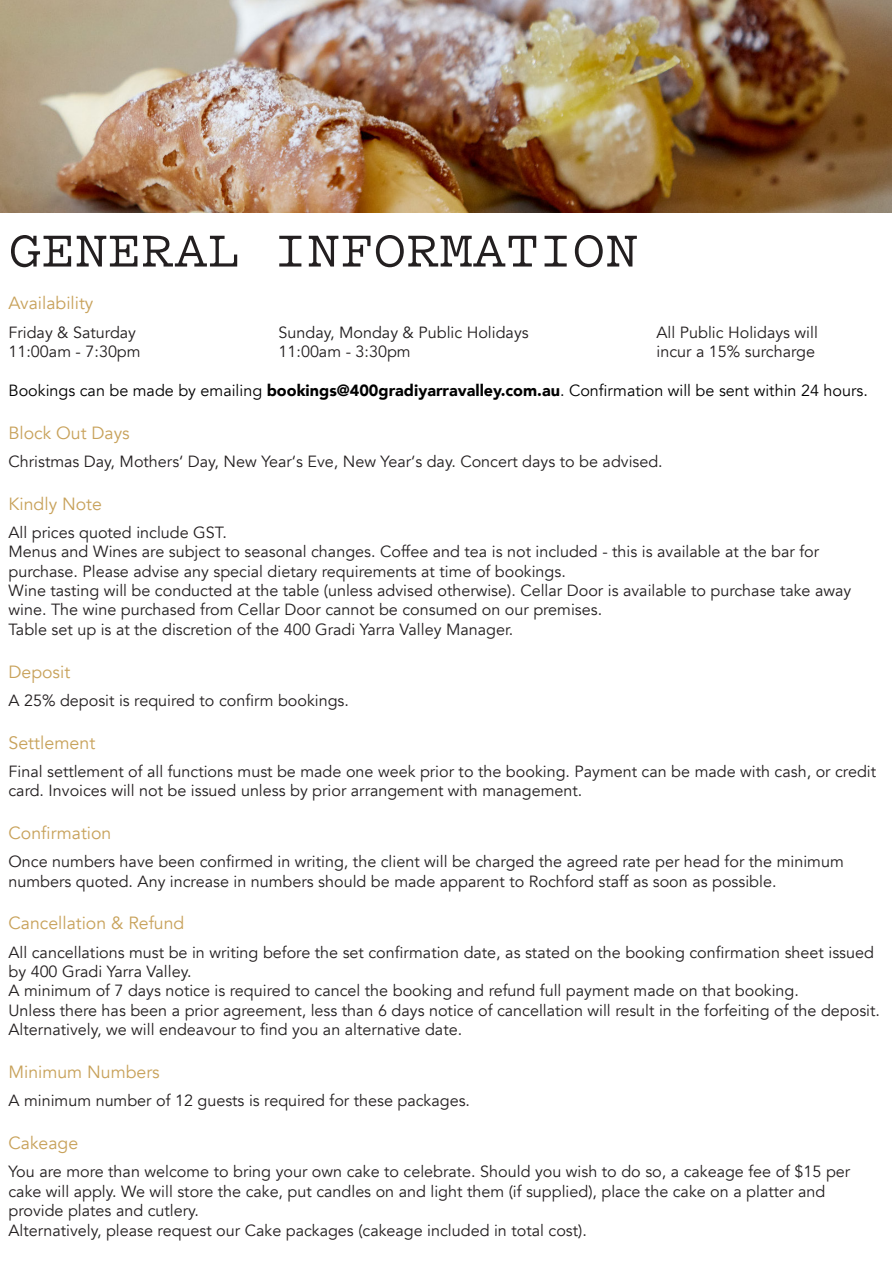
<style>
.page{position:relative;width:893px;height:1263px;background:#fff}
.page>*{position:absolute;margin:0;border:0;box-sizing:border-box;transform-origin:0 0}
.t1{font:500 54px "Pitch";color:#231f20}
.Package_copy{font:18px "Avenir";color:#c8a25b}
.Package_copy-2{font:17.7px "Avenir";color:#c8a25b}
.Package_copy-3{font:16.2px/19.4px "Avenir";color:#231f20}
.t2{font:16.2px "Avenir";color:#000}
.s1{font-weight:900}
</style>
<div class="page">
<img style="left:0;top:0;width:892px;height:213px">
<p class="t1" style="left:9px;top:213px;width:631px">GENERAL INFORMATION</p>
<p class="Package_copy-2" style="left:9px;top:293px;width:86px">Availability</p>
<p class="Package_copy-3" style="left:9px;top:323px;width:129px">Friday &amp; Saturday</p>
<p class="Package_copy-3" style="left:279px;top:323px;width:252px">Sunday, Monday &amp; Public Holidays</p>
<p class="Package_copy-3" style="left:657px;top:323px;width:163px">All Public Holidays will</p>
<p class="Package_copy-3" style="left:9px;top:342px;width:134px">11:00am - 7:30pm</p>
<p class="Package_copy-3" style="left:279px;top:342px;width:134px">11:00am - 3:30pm</p>
<p class="Package_copy-3" style="left:657px;top:342px;width:160px">incur a 15% surcharge</p>
<p class="t2" style="left:9px;top:380px;width:861px">Bookings can be made by emailing <span class="s1">bookings@400gradiyarravalley.com.au</span>. Confirmation will be sent within 24 hours.</p>
<p class="Package_copy-2" style="left:9px;top:422px;width:123px">Block Out Days</p>
<p class="Package_copy-3" style="left:9px;top:452px;width:656px">Christmas Day, Mothers‘ Day, New Year‘s Eve, New Year‘s day. Concert days to be advised.</p>
<p class="Package_copy-2" style="left:9px;top:493px;width:95px">Kindly Note</p>
<p class="Package_copy-3" style="left:9px;top:523px;width:220px">All prices quoted include GST.</p>
<p class="Package_copy-3" style="left:9px;top:542px;width:812px">Menus and Wines are subject to seasonal changes. Coffee and tea is not included - this is available at the bar for</p>
<p class="Package_copy-3" style="left:9px;top:562px;width:559px">purchase. Please advise any special dietary requirements at time of bookings.</p>
<p class="Package_copy-3" style="left:9px;top:581px;width:844px">Wine tasting will be conducted at the table (unless advised otherwise). Cellar Door is available to purchase take away wine. The wine purchased from Cellar Door cannot be consumed on our premises.</p>
<p class="Package_copy-3" style="left:9px;top:620px;width:506px">Table set up is at the discretion of the 400 Gradi Yarra Valley Manager.</p>
<p class="Package_copy-2" style="left:9px;top:661px;width:63px">Deposit</p>
<p class="Package_copy-3" style="left:9px;top:691px;width:342px">A 25% deposit is required to confirm bookings.</p>
<p class="Package_copy" style="left:9px;top:732px;width:88px">Settlement</p>
<p class="Package_copy-3" style="left:9px;top:762px;width:869px">Final settlement of all functions must be made one week prior to the booking. Payment can be made with cash, or credit card. Invoices will not be issued unless by prior arrangement with management.</p>
<p class="Package_copy-2" style="left:9px;top:822px;width:104px">Confirmation</p>
<p class="Package_copy-3" style="left:9px;top:852px;width:837px">Once numbers have been confirmed in writing, the client will be charged the agreed rate per head for the minimum numbers quoted. Any increase in numbers should be made apparent to Rochford staff as soon as possible.</p>
<p class="Package_copy-2" style="left:9px;top:913px;width:177px">Cancellation &amp; Refund</p>
<p class="Package_copy-3" style="left:9px;top:943px;width:867px">All cancellations must be in writing before the set confirmation date, as stated on the booking confirmation sheet issued by 400 Gradi Yarra Valley.</p>
<p class="Package_copy-3" style="left:9px;top:981px;width:792px">A minimum of 7 days notice is required to cancel the booking and refund full payment made on that booking.</p>
<p class="Package_copy-3" style="left:9px;top:1001px;width:873px">Unless there has been a prior agreement, less than 6 days notice of cancellation will result in the forfeiting of the deposit.<br>Alternatively, we will endeavour to find you an alternative date.</p>
<p class="Package_copy-2" style="left:9px;top:1061px;width:153px">Minimum Numbers</p>
<p class="Package_copy-3" style="left:9px;top:1091px;width:463px">A minimum number of 12 guests is required for these packages.</p>
<p class="Package_copy-2" style="left:9px;top:1132px;width:71px">Cakeage</p>
<p class="Package_copy-3" style="left:9px;top:1162px;width:843px">You are more than welcome to bring your own cake to celebrate. Should you wish to do so, a cakeage fee of $15 per cake will apply. We will store the cake, put candles on and light them (if supplied), place the cake on a platter and</p>
<p class="Package_copy-3" style="left:9px;top:1201px;width:192px">provide plates and cutlery.</p>
<p class="Package_copy-3" style="left:9px;top:1220px;width:580px">Alternatively, please request our Cake packages (cakeage included in total cost).</p>
</div>
